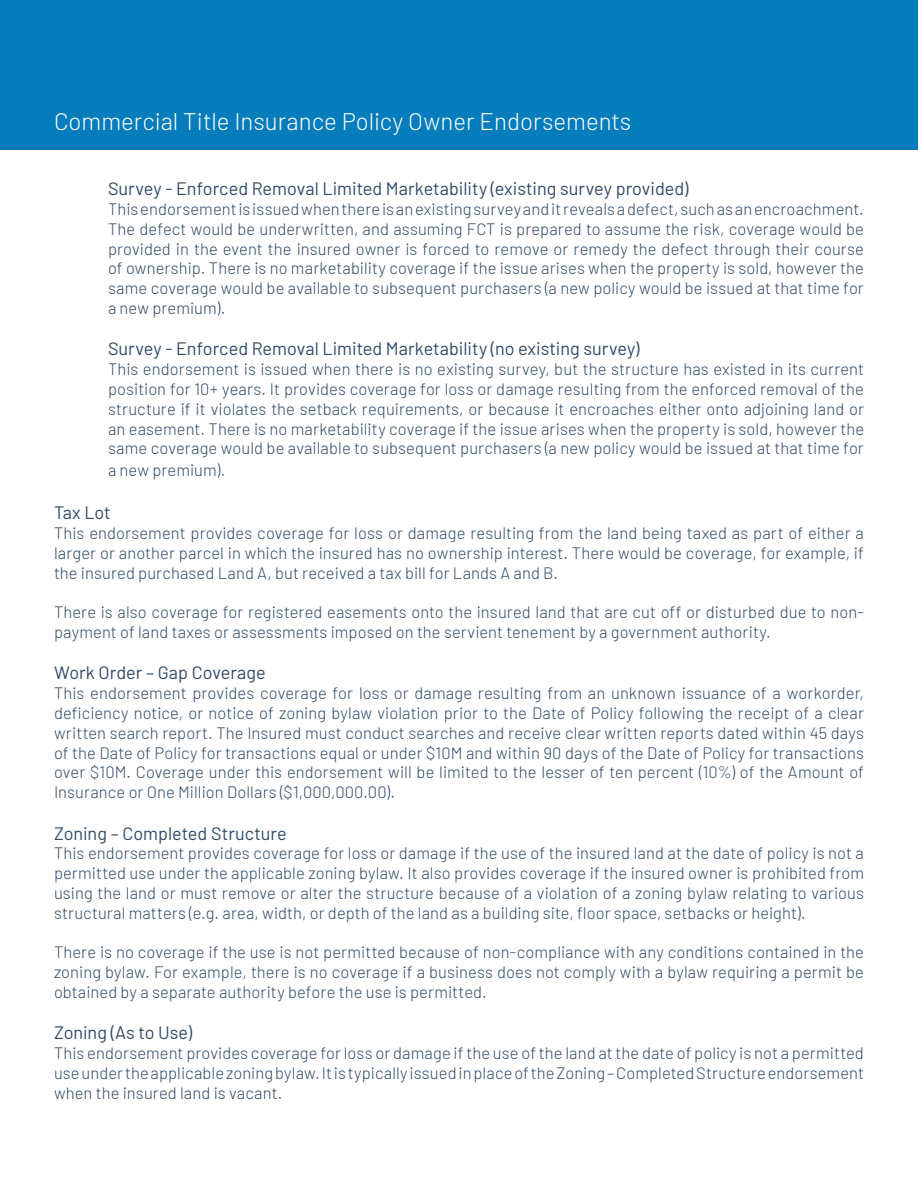
<style>
.page{position:relative;width:918px;height:1188px;background:#fff}
.page>*{position:absolute;margin:0;border:0;box-sizing:border-box;transform-origin:0 0}
.t1{font:300 24px "Barlow";color:#fff}
.t2{font:18px "Barlow";color:#304a66}
.t3{font:300 16.5px/19.8px "Barlow";letter-spacing:.005em;color:#304a66;text-align:justify}
</style>
<div class="page">
<div style="left:0;top:0;width:918px;height:149px;background:#057dbc"></div>
<h1 class="t1" style="left:54px;top:105px;width:579px">Commercial Title Insurance Policy Owner Endorsements</h1>
<p class="t2" style="left:108px;top:176px;width:582px">Survey - Enforced Removal Limited Marketability (existing survey provided)</p>
<p class="t3" style="left:108px;top:198px;width:758px">This endorsement is issued when there is an existing survey and it reveals a defect, such as an encroachment.<br>The defect would be underwritten, and assuming FCT is prepared to assume the risk, coverage would be provided in the event the insured owner is forced to remove or remedy the defect through their course of ownership. There is no marketability coverage if the issue arises when the property is sold, however the same coverage would be available to subsequent purchasers (a new policy would be issued at that time for a new premium).</p>
<p class="t2" style="left:108px;top:336px;width:533px">Survey - Enforced Removal Limited Marketability (no existing survey)</p>
<p class="t3" style="left:108px;top:358px;width:758px">This endorsement is issued when there is no existing survey, but the structure has existed in its current position for 10+ years. It provides coverage for loss or damage resulting from the enforced removal of the structure if it violates the setback requirements, or because it encroaches either onto adjoining land or an easement. There is no marketability coverage if the issue arises when the property is sold, however the same coverage would be available to subsequent purchasers (a new policy would be issued at that time for</p>
<p class="t3" style="left:108px;top:459px;width:119px">a new premium).</p>
<p class="t2" style="left:54px;top:500px;width:58px">Tax Lot</p>
<p class="t3" style="left:54px;top:522px;width:812px">This endorsement provides coverage for loss or damage resulting from the land being taxed as part of either a larger or another parcel in which the insured has no ownership interest. There would be coverage, for example, if the insured purchased Land A, but received a tax bill for Lands A and B.</p>
<p class="t3" style="left:54px;top:601px;width:812px">There is also coverage for registered easements onto the insured land that are cut off or disturbed due to non&shy;payment of land taxes or assessments imposed on the servient tenement by a government authority.</p>
<p class="t2" style="left:54px;top:660px;width:213px">Work Order – Gap Coverage</p>
<p class="t3" style="left:54px;top:682px;width:812px">This endorsement provides coverage for loss or damage resulting from an unknown issuance of a workorder, deficiency notice, or notice of zoning bylaw violation prior to the Date of Policy following the receipt of a clear written search report. The Insured must conduct searches and receive clear written reports dated within 45 days of the Date of Policy for transactions equal or under $10M and within 90 days of the Date of Policy for transactions over $10M. Coverage under this endorsement will be limited to the lesser of ten percent (10%) of the Amount of Insurance or One Million Dollars ($1,000,000.00).</p>
<p class="t2" style="left:54px;top:820px;width:234px">Zoning – Completed Structure</p>
<p class="t3" style="left:54px;top:842px;width:812px">This endorsement provides coverage for loss or damage if the use of the insured land at the date of policy is not a permitted use under the applicable zoning bylaw. It also provides coverage if the insured owner is prohibited from using the land or must remove or alter the structure because of a violation of a zoning bylaw relating to various structural matters (e.g. area, width, or depth of the land as a building site, floor space, setbacks or height).</p>
<p class="t3" style="left:54px;top:941px;width:812px">There is no coverage if the use is not permitted because of non-compliance with any conditions contained in the zoning bylaw. For example, there is no coverage if a business does not comply with a bylaw requiring a permit be obtained by a separate authority before the use is permitted.</p>
<p class="t2" style="left:54px;top:1020px;width:140px">Zoning (As to Use)</p>
<p class="t3" style="left:54px;top:1042px;width:812px">This endorsement provides coverage for loss or damage if the use of the land at the date of policy is not a permitted use under the applicable zoning bylaw. It is typically issued in place of the Zoning – Completed Structure endorsement when the insured land is vacant.</p>
</div>
